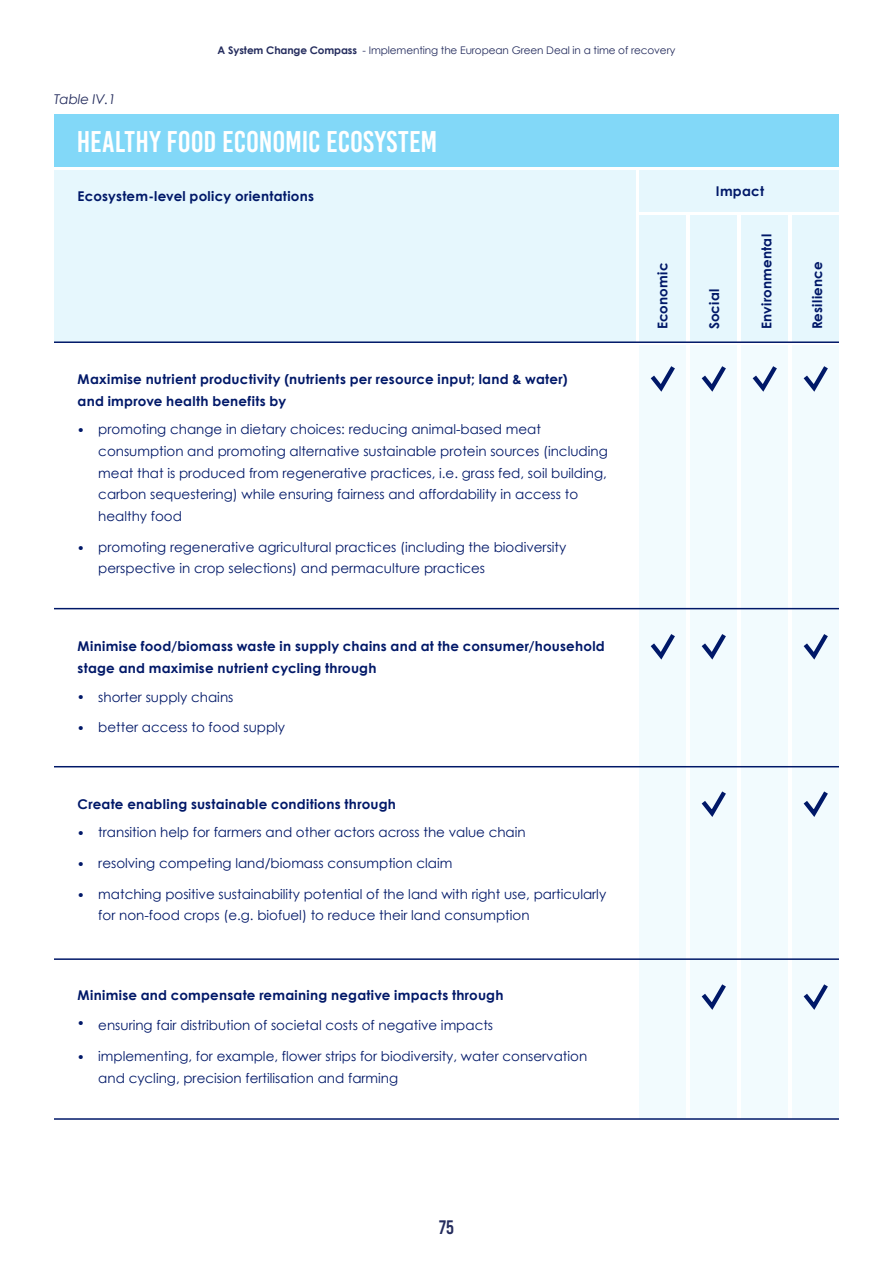
<style>
.page{position:relative;width:893px;height:1263px;background:#fff}
.page>*{position:absolute;margin:0;border:0;box-sizing:border-box;transform-origin:0 0}
.t1{font:30px "Bebas Kai";letter-spacing:.005em;color:#fff}
.t2{font:19.5px "Bebas Kai";color:#242c5d}
.t3{font:13.5px/21.8px "Century Gothic";color:#001868}
.t4{font:700 13.5px/21.8px "Century Gothic";letter-spacing:.02em;color:#001868}
.SYSTEMIQ_paragraph{font:italic 13.5px "Century Gothic";letter-spacing:-.01em;color:#242c5d}
.t5{font:10.5px "Century Gothic";letter-spacing:-.01em;color:#242c5d}
.s1{font-weight:700}
</style>
<div class="page">
<div style="left:55px;top:114px;width:784px;height:53px;background:#82d8f8"></div>
<div style="left:639px;top:346px;width:47px;height:773px;background:#f2fbfe"></div>
<div style="left:690px;top:346px;width:47px;height:773px;background:#f2fbfe"></div>
<div style="left:741px;top:346px;width:47px;height:773px;background:#f2fbfe"></div>
<div style="left:792px;top:346px;width:47px;height:773px;background:#f2fbfe"></div>
<div style="left:54px;top:171px;width:582px;height:171px;background:#e6f7fd"></div>
<div style="left:639px;top:171px;width:200px;height:41px;background:#e6f7fd"></div>
<div style="left:639px;top:216px;width:47px;height:126px;background:#e6f7fd"></div>
<div style="left:690px;top:216px;width:47px;height:126px;background:#e6f7fd"></div>
<div style="left:741px;top:216px;width:47px;height:126px;background:#e6f7fd"></div>
<div style="left:792px;top:216px;width:47px;height:126px;background:#e6f7fd"></div>
<svg style="left:803px;top:366px;width:25px;height:26px"></svg>
<svg style="left:752px;top:366px;width:25px;height:26px"></svg>
<svg style="left:701px;top:366px;width:25px;height:26px"></svg>
<svg style="left:650px;top:366px;width:25px;height:26px"></svg>
<svg style="left:803px;top:634px;width:25px;height:26px"></svg>
<svg style="left:701px;top:634px;width:25px;height:26px"></svg>
<svg style="left:650px;top:634px;width:25px;height:26px"></svg>
<svg style="left:803px;top:791px;width:25px;height:26px"></svg>
<svg style="left:701px;top:791px;width:25px;height:26px"></svg>
<svg style="left:803px;top:984px;width:25px;height:26px"></svg>
<svg style="left:701px;top:984px;width:25px;height:26px"></svg>
<hr style="left:54px;top:608px;width:785px;height:1px;background:#001868">
<hr style="left:54px;top:766px;width:785px;height:1px;background:#001868">
<hr style="left:54px;top:958px;width:785px;height:2px;background:#001868">
<hr style="left:54px;top:1118px;width:785px;height:2px;background:#001868">
<hr style="left:54px;top:341px;width:785px;height:2px;background:#001868">
<p class="SYSTEMIQ_paragraph" style="left:54px;top:91px;width:63px">Table IV.1</p>
<p class="t5" style="left:218px;top:44px;width:459px"><span class="s1">A System Change Compass</span> - Implementing the European Green Deal in a time of recovery</p>
<p class="t1" style="left:77px;top:125px;width:362px">HEALTHY FOOD ECONOMIC ECOSYSTEM</p>
<p class="t4" style="left:78px;top:185px;width:238px">Ecosystem-level policy orientations</p>
<p class="t4" style="left:78px;top:368px;width:492px">Maximise nutrient productivity (nutrients per resource input; land &amp; water) and improve health benefits by</p>
<p class="t3" style="left:77px;top:419px;width:10px">•</p>
<p class="t3" style="left:77px;top:537px;width:10px">•</p>
<p class="t3" style="left:98px;top:418px;width:511px">promoting change in dietary choices: reducing animal-based meat consumption and promoting alternative sustainable protein sources (including meat that is produced from regenerative practices, i.e. grass fed, soil building, carbon sequestering) while ensuring fairness and affordability in access to healthy food</p>
<p class="t3" style="left:98px;top:536px;width:470px">promoting regenerative agricultural practices (including the biodiversity perspective in crop selections) and permaculture practices</p>
<p class="t4" style="left:78px;top:635px;width:529px">Minimise food/biomass waste in supply chains and at the consumer/household stage and maximise nutrient cycling through</p>
<p class="t3" style="left:98px;top:686px;width:137px">shorter supply chains</p>
<p class="t3" style="left:98px;top:716px;width:188px">better access to food supply</p>
<p class="t3" style="left:77px;top:686px;width:10px">•</p>
<p class="t3" style="left:77px;top:717px;width:10px">•</p>
<p class="t3" style="left:98px;top:790px;width:429px;line-height:28.2px;text-indent:-21px"><span class="s1">Create enabling sustainable conditions through<br></span>transition help for farmers and other actors across the value chain</p>
<p class="t3" style="left:98px;top:852px;width:356px">resolving competing land/biomass consumption claim</p>
<p class="t3" style="left:98px;top:883px;width:509px">matching positive sustainability potential of the land with right use, particularly for non-food crops (e.g. biofuel) to reduce their land consumption</p>
<p class="t3" style="left:77px;top:822px;width:10px">•</p>
<p class="t3" style="left:77px;top:853px;width:10px">•</p>
<p class="t3" style="left:77px;top:884px;width:10px">•</p>
<p class="t4" style="left:78px;top:983px;width:427px">Minimise and compensate remaining negative impacts through</p>
<p class="t3" style="left:98px;top:1014px;width:396px">ensuring fair distribution of societal costs of negative impacts</p>
<p class="t3" style="left:98px;top:1045px;width:490px">implementing, for example, flower strips for biodiversity, water conservation and cycling, precision fertilisation and farming</p>
<p class="t3" style="left:77px;top:1012px;width:10px">•</p>
<p class="t3" style="left:77px;top:1046px;width:10px">•</p>
<p class="t4" style="left:651px;top:329px;width:68px;rotate:-90deg">Economic</p>
<p class="t4" style="left:716px;top:180px;width:50px">Impact</p>
<p class="t4" style="left:703px;top:329px;width:42px;rotate:-90deg">Social</p>
<p class="t4" style="left:755px;top:329px;width:97px;rotate:-90deg">Environmental</p>
<p class="t4" style="left:806px;top:329px;width:69px;rotate:-90deg">Resilience</p>
<h2 class="t2" style="left:439px;top:1217px;width:16px">75</h2>
</div>
